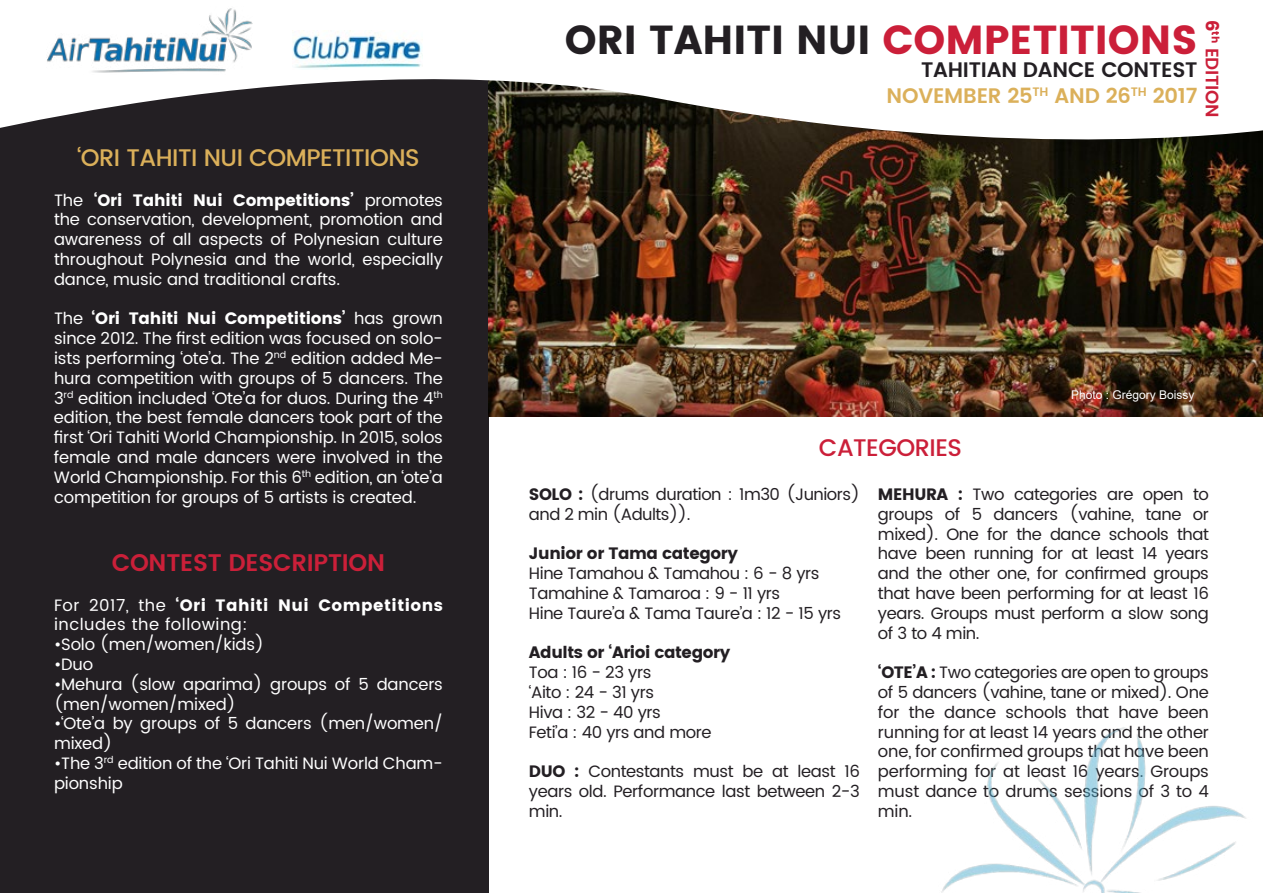
<style>
.page{position:relative;width:1263px;height:893px;background:#fff}
.page>*{position:absolute;margin:0;border:0;box-sizing:border-box;transform-origin:0 0}
.t1{font:40.5px "Poppins";color:#231f23}
.t2{font:500 24px "Poppins";letter-spacing:-.02em;color:#dbb05a}
.t3{font:600 24px "Poppins";letter-spacing:-.01em;color:#cb1f39}
.t4{font:500 24px "Poppins";letter-spacing:-.02em;color:#cb1f39}
.t5{font:600 21px/25.2px "Poppins";letter-spacing:-.01em;color:#231f23;text-align:right}
.t6{font:600 18px "Poppins";letter-spacing:-.02em;color:#cb1f39}
.t7{font:16.5px/19.8px "Poppins";letter-spacing:-.01em;color:#fff}
.t8{font:16.5px/19.8px "Poppins";letter-spacing:-.025em;color:#231f23}
.t9{font:16.5px/19.8px "Poppins";letter-spacing:.03em;color:#fff}
.t10{font:16.5px "Poppins";letter-spacing:-.025em;color:#231f23}
.t11{font:12px "Arial";color:#fff}
.s1{font-style:inherit}
.s2{color:#cb1f39}
.s3{color:#dbb05a}
.s4{font-weight:400}
</style>
<div class="page">
<div style="left:0;top:50px;width:489px;height:843px;background:#231f23"></div>
<img style="left:489px;top:168px;width:774px;height:249px">
<svg style="left:0;top:61px;width:1263px;height:107px"></svg>
<div style="left:0;top:0;width:1263px;height:61px;background:#fff"></div>
<img style="left:44px;top:8px;width:218px;height:67px">
<img style="left:292px;top:34px;width:131px;height:35px">
<img style="left:941px;top:727px;width:305px;height:166px">
<h2 class="t2" style="left:77px;top:140px;width:344px">‘ORI TAHITI NUI COMPETITIONS</h2>
<p class="t7" style="left:54px;top:190px;width:390px;text-align:justify">The <span class="s1">‘Ori Tahiti Nui Competitions’</span> promotes the conservation, development, promotion and awareness of all aspects of Polynesian culture throughout Polynesia and the world, especially dance, music and traditional crafts.</p>
<p class="t7" style="left:54px;top:309px;width:390px;text-align:justify">The <span class="s1">‘Ori Tahiti Nui Competitions’</span> has grown since 2012. The first edition was focused on solo&shy;ists performing ‘ote’a. The 2<sup>nd</sup> edition added Me&shy;hura competition with groups of 5 dancers. The 3<sup>rd</sup> edition included ‘Ote’a for duos. During the 4<sup>th </sup>edition, the best female dancers took part of the first ‘Ori Tahiti World Championship. In 2015, solos female and male dancers were involved in the World Championship. For this 6<sup>th</sup> edition, an ‘ote’a competition for groups of 5 artists is created.</p>
<h2 class="t3" style="left:112px;top:544px;width:275px">CONTEST DESCRIPTION</h2>
<p class="t9" style="left:54px;top:595px;width:390px">For 2017, the <span class="s1">‘Ori Tahiti Nui Competitions </span>includes the following:</p>
<p class="t7" style="left:54px;top:635px;width:212px">•Solo (men/women/kids)</p>
<p class="t7" style="left:54px;top:655px;width:41px">•Duo</p>
<p class="t7" style="left:54px;top:675px;width:390px">•Mehura (slow aparima) groups of 5 dancers (men/women/mixed)</p>
<p class="t7" style="left:54px;top:714px;width:390px">•‘Ote’a by groups of 5 dancers (men/women/ mixed)</p>
<p class="t7" style="left:54px;top:754px;width:390px">•The 3<sup>rd</sup> edition of the ‘Ori Tahiti Nui World Cham&shy;pionship</p>
<h1 class="t1" style="left:565px;top:16px;width:634px">ORI TAHITI NUI <span class="s2">COMPETITIONS</span></h1>
<p class="t5" style="left:886px;top:58px;width:312px">TAHITIAN DANCE CONTEST<br><span class="s3">NOVEMBER 25</span><sup>TH</sup> <span class="s3">AND 26</span><sup>TH</sup> <span class="s3">2017</span></p>
<p class="t6" style="left:1225px;top:20px;width:98px;rotate:90deg"><span class="s4">6</span><sup>th</sup> EDITION</p>
<h2 class="t4" style="left:819px;top:430px;width:145px">CATEGORIES</h2>
<p class="t11" style="left:1071px;top:387px;width:125px">Photo : Grégory Boissy</p>
<p class="t8" style="left:529px;top:485px;width:332px"><span class="s1">SOLO :</span> (drums duration : 1m30 (Juniors) and 2 min (Adults)).</p>
<p class="t10" style="left:529px;top:544px;width:211px">Junior or Tama category</p>
<p class="t8" style="left:529px;top:564px;width:314px">Hine Tamahou &amp; Tamahou : 6 - 8 yrs<br>Tamahine &amp; Tamaroa : 9 - 11 yrs<br>Hine Taure’a &amp; Tama Taure’a : 12 - 15 yrs</p>
<p class="t10" style="left:529px;top:643px;width:203px">Adults or ‘Arioi category</p>
<p class="t8" style="left:529px;top:663px;width:184px">Toa : 16 - 23 yrs<br>‘Aito : 24 - 31 yrs<br>Hiva : 32 - 40 yrs<br>Feti’a : 40 yrs and more</p>
<p class="t8" style="left:529px;top:762px;width:332px;text-align:justify"><span class="s1">DUO :</span> Contestants must be at least 16 years old. Performance last between 2-3 min.</p>
<p class="t8" style="left:878px;top:485px;width:333px;text-align:justify"><span class="s1">MEHURA :</span> Two categories are open to groups of 5 dancers (vahine, tane or mixed). One for the dance schools that have been running for at least 14 years and the other one, for confirmed groups that have been performing for at least 16 years. Groups must perform a slow song of 3 to 4 min.</p>
<p class="t8" style="left:878px;top:663px;width:333px;text-align:justify"><span class="s1">‘OTE’A :</span> Two categories are open to groups of 5 dancers (vahine, tane or mixed). One for the dance schools that have been running for at least 14 years and the other one, for confirmed groups that have been performing for at least 16 years. Groups must dance to drums sessions of 3 to 4 min.</p>
</div>
